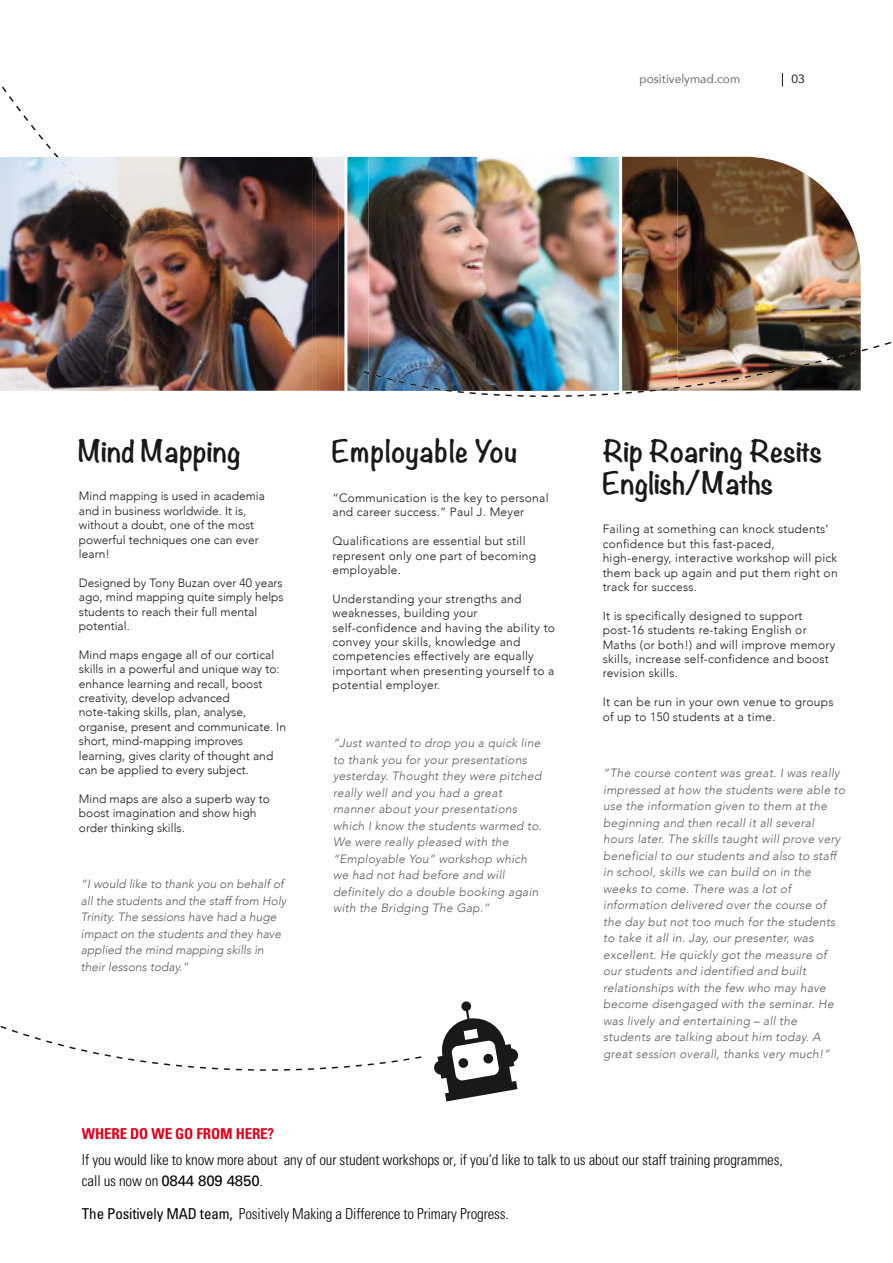
<style>
.page{position:relative;width:893px;height:1263px;background:#fff}
.page>*{position:absolute;margin:0;border:0;box-sizing:border-box;transform-origin:0 0}
.t1{font:700 27px/32.4px "Noteworthy";color:#1a1818}
.t2{font:700 27px "Noteworthy";letter-spacing:.02em;color:#1a1818}
.t3{font:300 condensed 15px/21px "Univers";letter-spacing:-.01em;color:#030303}
.t4{font:700 condensed 15px "Univers";letter-spacing:-.01em;color:#e0001b}
.t5{font:italic 300 12px/16.5px "Avenir";letter-spacing:.02em;color:#5a5b5e}
.t6{font:300 12px/14.4px "Avenir";letter-spacing:.02em;color:#1a1818}
.t7{font:300 12px/14.4px "Avenir";color:#1a1818}
.t8{font:italic 300 12px/16.5px "Avenir";color:#5a5b5e}
.t9{font:12px "Avenir";color:#6d6e70}
.t10{font:12px "Avenir";color:#1a1818}
.s1{font-weight:400;font-stretch:normal}
.s2{font-weight:400}
</style>
<div class="page">
<img style="left:2px;top:73px;width:889px;height:324px">
<img style="left:0;top:154px;width:368px;height:243px">
<img style="left:54px;top:154px;width:314px;height:220px">
<img style="left:313px;top:366px;width:3px;height:25px">
<img style="left:339px;top:366px;width:5px;height:25px">
<img style="left:57px;top:157px;width:287px;height:209px">
<svg style="left:0;top:1026px;width:422px;height:45px"></svg>
<hr style="left:344px;top:151px;width:3px;height:243px;background:#fff">
<hr style="left:619px;top:151px;width:3px;height:243px;background:#fff">
<svg style="left:434px;top:1001px;width:84px;height:100px"></svg>
<p class="t9" style="left:639px;top:69px;width:102px">positivelymad.com</p>
<p class="t10" style="left:791px;top:69px;width:15px">03</p>
<h1 class="t1" style="left:78px;top:434px;width:164px">Mind Mapping</h1>
<p class="t7" style="left:79px;top:489px;width:188px">Mind mapping is used in academia and in business worldwide. It is, without a doubt, one of the most powerful techniques one can ever learn!</p>
<p class="t7" style="left:79px;top:576px;width:206px">Designed by Tony Buzan over 40 years ago, mind mapping quite simply helps students to reach their full mental potential.</p>
<p class="t7" style="left:79px;top:648px;width:209px">Mind maps engage all of our cortical skills in a powerful and unique way to: enhance learning and recall, boost creativity, develop advanced note-taking skills, plan, analyse, organise, present and communicate. In short, mind-mapping improves learning, gives clarity of thought and can be applied to every subject.</p>
<p class="t7" style="left:79px;top:792px;width:193px">Mind maps are also a superb way to boost imagination and show high order thinking skills.</p>
<p class="t8" style="left:81px;top:876px;width:207px">“I would like to thank you on behalf of all the students and the staff from Holy Trinity. The sessions have had a huge impact on the students and they have applied the mind mapping skills in their lessons today.”</p>
<h1 class="t2" style="left:332px;top:427px;width:187px">Employable You</h1>
<p class="t6" style="left:332px;top:491px;width:217px">“Communication is the key to personal and career success.” Paul J. Meyer</p>
<p class="t6" style="left:332px;top:534px;width:205px">Qualifications are essential but still represent only one part of becoming employable.</p>
<p class="t6" style="left:332px;top:591px;width:224px">Understanding your strengths and weaknesses, building your self-confidence and having the ability to convey your skills, knowledge and competencies effectively are equally important when presenting yourself to a potential employer.</p>
<p class="t5" style="left:333px;top:735px;width:210px">“Just wanted to drop you a quick line to thank you for your presentations yesterday. Thought they were pitched really well and you had a great manner about your presentations which I know the students warmed to.<br>We were really pleased with the “Employable You” workshop which we had not had before and will definitely do a double booking again with the Bridging The Gap.”</p>
<h1 class="t1" style="left:602px;top:434px;width:222px">Rip Roaring Resits<br>English/Maths</h1>
<p class="t6" style="left:602px;top:522px;width:236px">Failing at something can knock students’ confidence but this fast-paced, high-energy, interactive workshop will pick them back up again and put them right on track for success.</p>
<p class="t6" style="left:602px;top:609px;width:234px">It is specifically designed to support post-16 students re-taking English or Maths (or both!) and will improve memory skills, increase self-confidence and boost revision skills.</p>
<p class="t6" style="left:602px;top:695px;width:232px">It can be run in your own venue to groups of up to 150 students at a time.</p>
<p class="t5" style="left:603px;top:765px;width:243px">“The course content was great. I was really impressed at how the students were able to use the information given to them at the beginning and then recall it all several hours later. The skills taught will prove very beneficial to our students and also to staff in school, skills we can build on in the weeks to come. There was a lot of information delivered over the course of the day but not too much for the students to take it all in. Jay, our presenter, was excellent. He quickly got the measure of our students and identified and built relationships with the few who may have become disengaged with the seminar. He was lively and entertaining – all the students are talking about him today. A great session overall, thanks very much!”</p>
<p class="t4" style="left:82px;top:1125px;width:194px">WHERE DO WE GO FROM HERE?</p>
<p class="t3" style="left:82px;top:1149px;width:702px">If you would like to know more about any of our student workshops or, if you’d like to talk to us about our staff training programmes, call us now on <span class="s1">0844 809 4850</span>.</p>
<p class="t3" style="left:82px;top:1203px;width:428px"><span class="s2">The Positively MAD team,</span> Positively Making a Difference to Primary Progress.</p>
</div>
